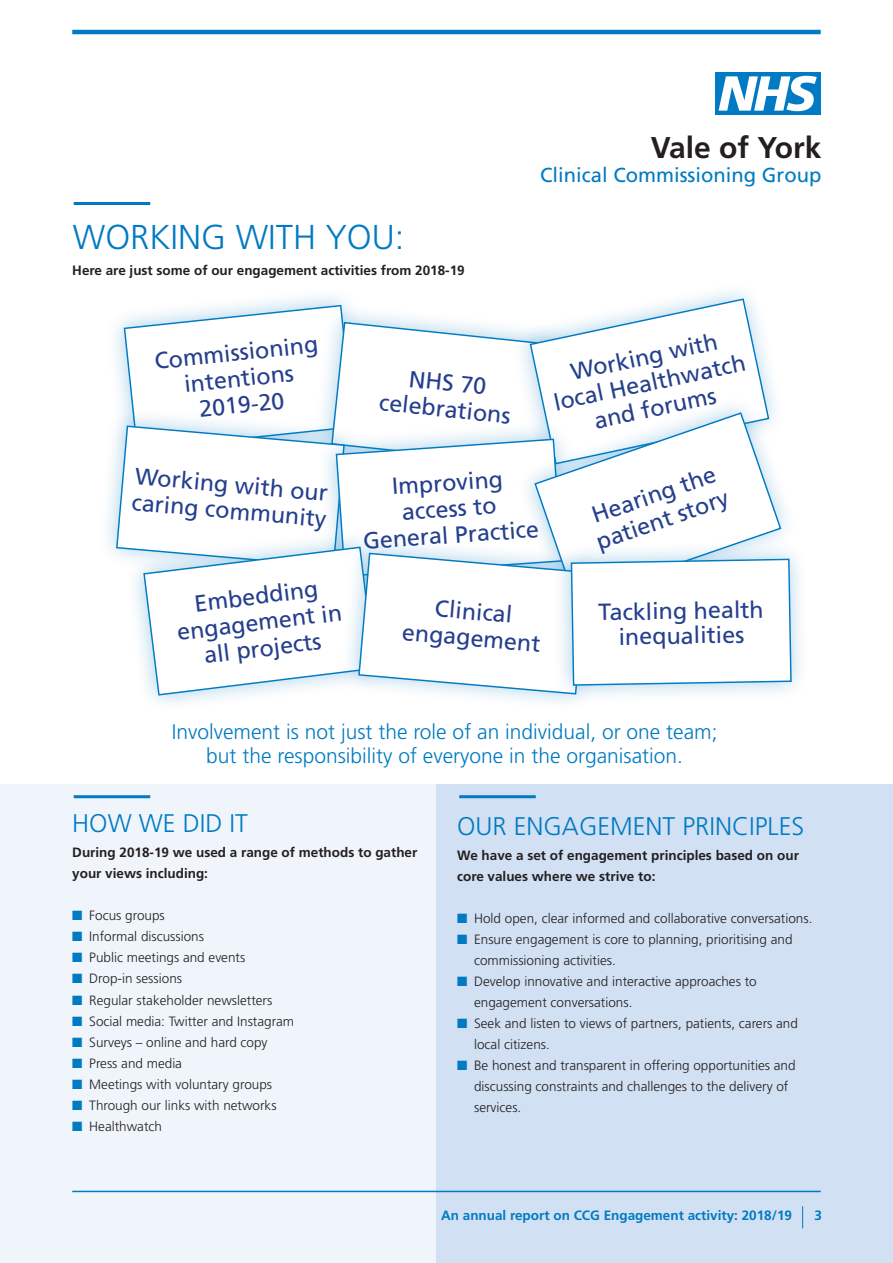
<style>
.page{position:relative;width:893px;height:1263px;background:#fff}
.page>*{position:absolute;margin:0;border:0;box-sizing:border-box;transform-origin:0 0}
.t1{font:300 34.5px "Frutiger";color:#007ac2}
.t2{font:700 30px "Frutiger";color:#231f20}
.Blue_Caps_Header{font:300 25.5px "Frutiger";color:#007ac2}
.t3{font:23.25px/26.2px "Frutiger";color:#253f8e;text-align:center}
.t4{font:300 21px/24px "Frutiger";color:#007ac2;text-align:center}
.t5{font:20.25px "Frutiger";color:#007ac2}
.t6{font:300 13.5px/21px "Frutiger";color:#231f20}
.sub_heading_black{font:700 13.5px/21px "Frutiger";color:#231f20}
.t7{font:700 13.5px "Frutiger";color:#007ac2}
.s1{color:#007ac2}
</style>
<div class="page">
<div style="left:0;top:784px;width:893px;height:479px;background:#d1e0f2"></div>
<div style="left:0;top:784px;width:436px;height:479px;background:#eff5fb"></div>
<div style="left:716px;top:72px;width:105px;height:43px;background:#007ac2"></div>
<svg style="left:719px;top:76px;width:98px;height:35px"></svg>
<hr style="left:72px;top:30px;width:749px;height:4px;background:#007ac2">
<hr style="left:72px;top:1191px;width:749px;height:1px;background:#007ac2">
<svg style="left:802px;top:1206px;width:1px;height:22px"></svg>
<svg style="left:107px;top:445px;width:8px;height:108px"></svg>
<svg style="left:115px;top:297px;width:686px;height:407px"></svg>
<hr style="left:74px;top:202px;width:76px;height:3px;background:#007ac2">
<hr style="left:74px;top:795px;width:76px;height:3px;background:#007ac2">
<hr style="left:459px;top:795px;width:77px;height:3px;background:#007ac2">
<p class="t1" style="left:73px;top:217px;width:333px">WORKING WITH YOU:</p>
<p class="sub_heading_black" style="left:72px;top:260px;width:394px">Here are just some of our engagement activities from 2018-19</p>
<p class="t3" style="left:153px;top:348px;width:166px;rotate:-6deg">Commissioning intentions</p>
<p class="t3" style="left:198px;top:396px;width:87px;rotate:-6deg">2019-20</p>
<p class="t3" style="left:383px;top:362px;width:134px;rotate:6deg">NHS 70 celebrations</p>
<p class="t2" style="left:651px;top:130px;width:172px">Vale of York</p>
<p class="t5" style="left:540px;top:163px;width:283px">Clinical Commissioning Group</p>
<p class="t3" style="left:546px;top:364px;width:197px;rotate:-12deg">Working with local Healthwatch and forums</p>
<p class="t3" style="left:135px;top:462px;width:197px;text-align:left;rotate:5deg">Working with our caring community</p>
<p class="t3" style="left:359px;top:475px;width:178px;rotate:-4deg">Improving access to<br>General Practice</p>
<p class="t3" style="left:584px;top:505px;width:140px;text-align:left;rotate:-19deg">Hearing the patient story</p>
<p class="t3" style="left:172px;top:593px;width:167px;rotate:-7deg">Embedding engagement in all projects</p>
<p class="t3" style="left:406px;top:592px;width:140px;rotate:5deg">Clinical engagement</p>
<p class="t3" style="left:598px;top:600px;width:167px;line-height:24.8px;rotate:-1deg">Tackling health inequalities</p>
<p class="t4" style="left:172px;top:719px;width:547px">Involvement is not just the role of an individual, or one team; but the responsibility of everyone in the organisation.</p>
<p class="Blue_Caps_Header" style="left:72px;top:809px;width:177px">HOW WE DID IT</p>
<p class="sub_heading_black" style="left:72px;top:842px;width:347px">During 2018-19 we used a range of methods to gather your views including:</p>
<p class="t6" style="left:72px;top:905px;width:94px"><span class="s1">■</span> Focus groups</p>
<p class="t6" style="left:72px;top:926px;width:133px"><span class="s1">■</span> Informal discussions</p>
<p class="t6" style="left:72px;top:947px;width:175px"><span class="s1">■</span> Public meetings and events</p>
<p class="t6" style="left:72px;top:968px;width:111px"><span class="s1">■</span> Drop-in sessions</p>
<p class="t6" style="left:72px;top:989px;width:202px"><span class="s1">■</span> Regular stakeholder newsletters</p>
<p class="t6" style="left:72px;top:1010px;width:223px"><span class="s1">■</span> Social media: Twitter and Instagram</p>
<p class="t6" style="left:72px;top:1031px;width:197px"><span class="s1">■</span> Surveys – online and hard copy</p>
<p class="t6" style="left:72px;top:1052px;width:111px"><span class="s1">■</span> Press and media</p>
<p class="t6" style="left:72px;top:1073px;width:201px"><span class="s1">■</span> Meetings with voluntary groups</p>
<p class="t6" style="left:72px;top:1094px;width:206px"><span class="s1">■</span> Through our links with networks</p>
<p class="t6" style="left:72px;top:1115px;width:91px"><span class="s1">■</span> Healthwatch</p>
<p class="Blue_Caps_Header" style="left:457px;top:811px;width:349px">OUR ENGAGEMENT PRINCIPLES</p>
<p class="sub_heading_black" style="left:457px;top:844px;width:343px">We have a set of engagement principles based on our core values where we strive to:</p>
<p class="t6" style="left:457px;top:908px;width:357px"><span class="s1">■</span> Hold open, clear informed and collaborative conversations.</p>
<p class="t6" style="left:474px;top:929px;width:320px;text-indent:-17px"><span class="s1">■</span> Ensure engagement is core to planning, prioritising and commissioning activities.</p>
<p class="t6" style="left:474px;top:971px;width:284px;text-indent:-17px"><span class="s1">■</span> Develop innovative and interactive approaches to engagement conversations.</p>
<p class="t6" style="left:474px;top:1013px;width:325px;text-indent:-17px"><span class="s1">■</span> Seek and listen to views of partners, patients, carers and local citizens.</p>
<p class="t6" style="left:474px;top:1055px;width:323px;text-indent:-17px"><span class="s1">■</span> Be honest and transparent in offering opportunities and discussing constraints and challenges to the delivery of services.</p>
<p class="t7" style="left:441px;top:1208px;width:352px">An annual report on CCG Engagement activity: 2018/19</p>
<p class="t7" style="left:814px;top:1208px;width:9px">3</p>
</div>
